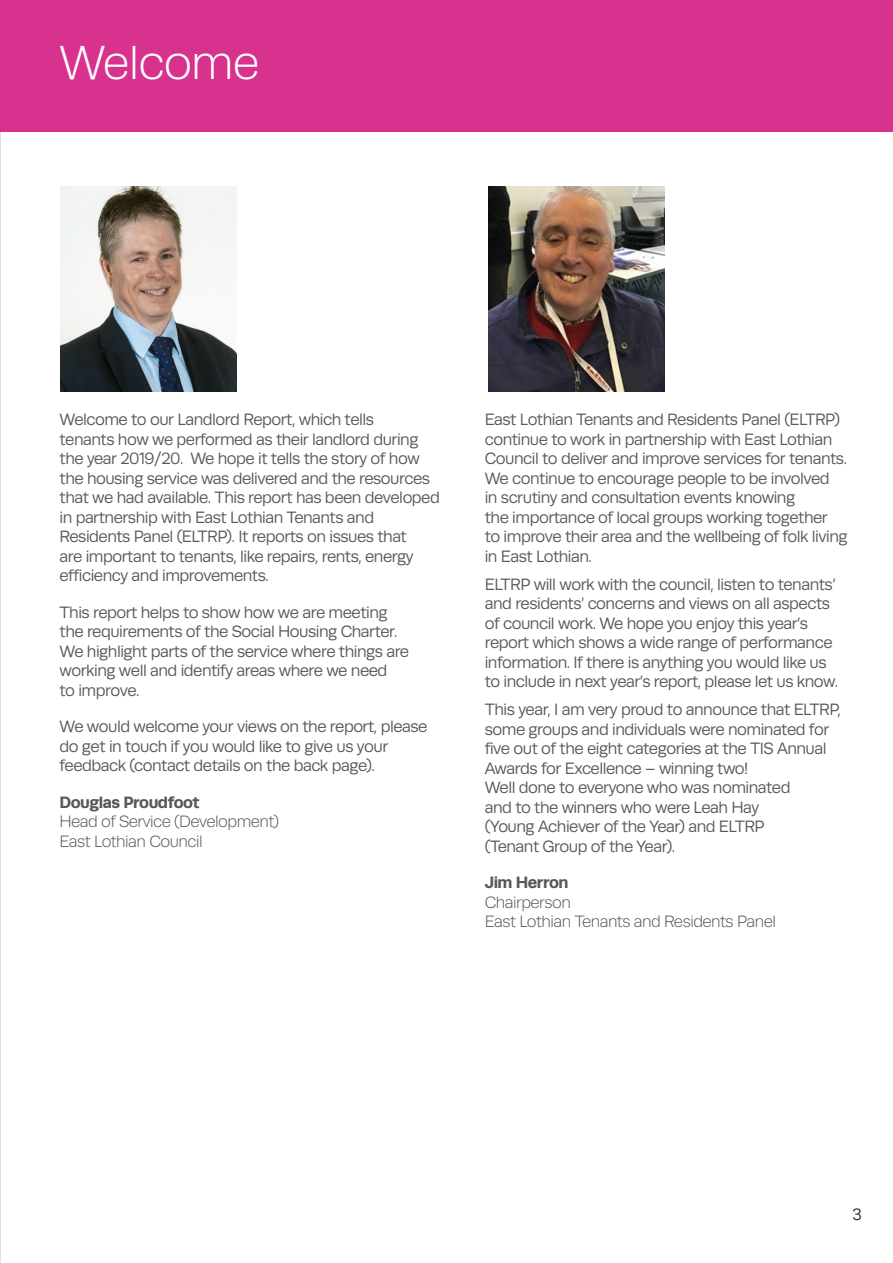
<style>
.page{position:relative;width:893px;height:1263px;background:#fff}
.page>*{position:absolute;margin:0;border:0;box-sizing:border-box;transform-origin:0 0}
.t1{font:300 48px "Runda";letter-spacing:-.02em;color:#fff}
.t2{font:16.5px/19.5px "Runda";letter-spacing:-.03em;color:#57585a}
.t3{font:300 16.5px "Runda";letter-spacing:-.03em;color:#57585a}
.t4{font:700 16.5px "Runda";letter-spacing:-.03em;color:#57585a}
.t5{font:16.5px "Runda";color:#231f20}
</style>
<div class="page">
<div style="left:0;top:0;width:893px;height:132px;background:#d7328e"></div>
<img style="left:489px;top:186px;width:175px;height:205px">
<img style="left:61px;top:186px;width:175px;height:205px">
<p class="t1" style="left:60px;top:37px;width:201px">Welcome</p>
<p class="t2" style="left:60px;top:410px;width:382px">Welcome to our Landlord Report, which tells<br>tenants how we performed as their landlord during the year 2019/20. We hope it tells the story of how the housing service was delivered and the resources that we had available. This report has been developed in partnership with East Lothian Tenants and Residents Panel (ELTRP). It reports on issues that<br>are important to tenants, like repairs, rents, energy efficiency and improvements.</p>
<p class="t2" style="left:60px;top:602px;width:351px">This report helps to show how we are meeting the requirements of the Social Housing Charter.<br>We highlight parts of the service where things are working well and identify areas where we need<br>to improve.</p>
<p class="t2" style="left:60px;top:717px;width:369px">We would welcome your views on the report, please do get in touch if you would like to give us your feedback (contact details on the back page).</p>
<p class="t4" style="left:60px;top:792px;width:142px">Douglas Proudfoot</p>
<p class="t3" style="left:60px;top:813px;width:221px">Head of Service (Development)</p>
<p class="t3" style="left:60px;top:832px;width:145px">East Lothian Council</p>
<p class="t2" style="left:485px;top:410px;width:364px">East Lothian Tenants and Residents Panel (ELTRP) continue to work in partnership with East Lothian Council to deliver and improve services for tenants.<br>We continue to encourage people to be involved<br>in scrutiny and consultation events knowing<br>the importance of local groups working together<br>to improve their area and the wellbeing of folk living in East Lothian.</p>
<p class="t2" style="left:485px;top:574px;width:355px">ELTRP will work with the council, listen to tenants’ and residents’ concerns and views on all aspects of council work. We hope you enjoy this year’s report which shows a wide range of performance information. If there is anything you would like us to include in next year’s report, please let us know.</p>
<p class="t2" style="left:485px;top:700px;width:358px">This year, I am very proud to announce that ELTRP, some groups and individuals were nominated for five out of the eight categories at the TIS Annual Awards for Excellence – winning two!<br>Well done to everyone who was nominated<br>and to the winners who were Leah Hay<br>(Young Achiever of the Year) and ELTRP<br>(Tenant Group of the Year).</p>
<p class="t4" style="left:485px;top:873px;width:85px">Jim Herron</p>
<p class="t3" style="left:485px;top:893px;width:88px">Chairperson</p>
<p class="t3" style="left:485px;top:913px;width:293px">East Lothian Tenants and Residents Panel</p>
<p class="t5" style="left:852px;top:1205px;width:11px">3</p>
</div>
